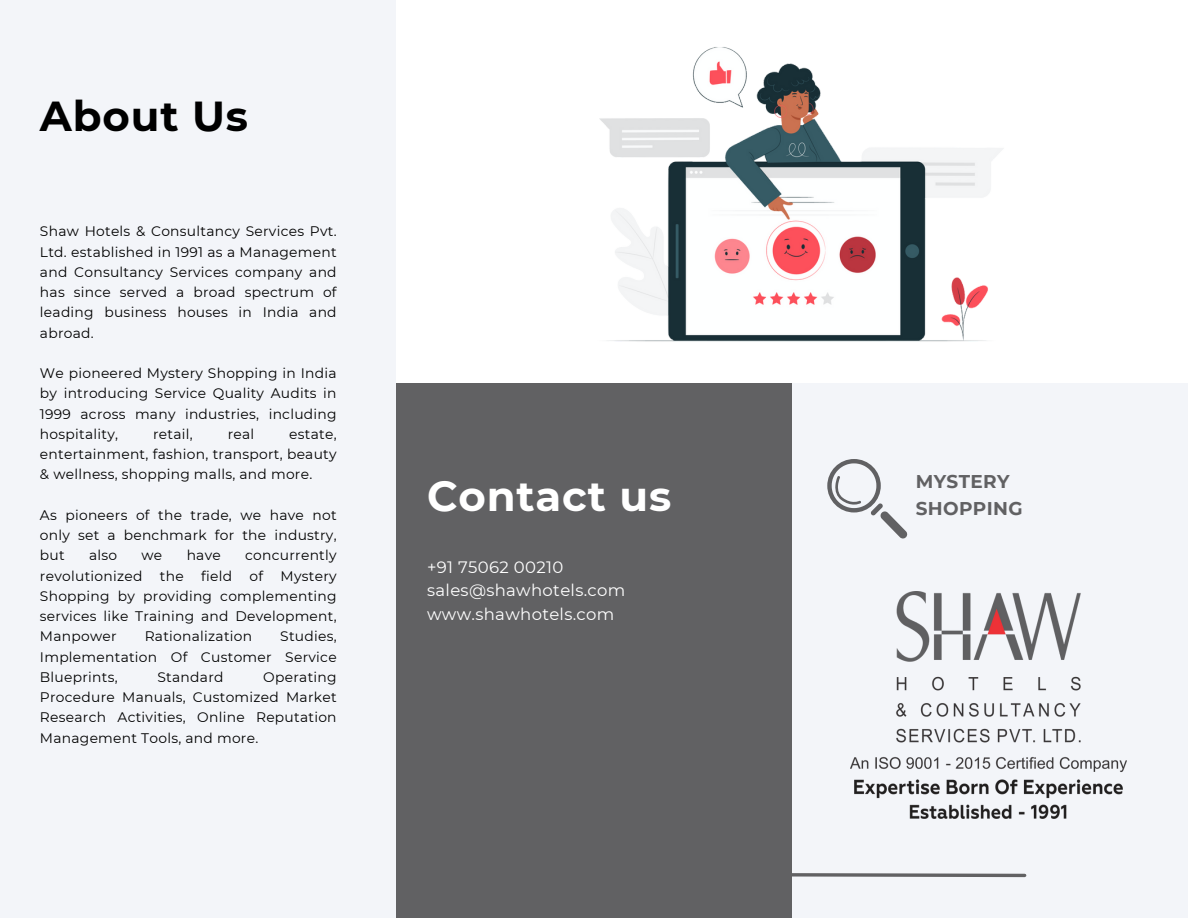
<style>
.page{position:relative;width:1188px;height:918px;background:#f3f5f9}
.page>*{position:absolute;margin:0;border:0;box-sizing:border-box;transform-origin:0 0}
.t1{font:700 41.85px "Montserrat";letter-spacing:.02em;color:#fff}
.t2{font:700 41.85px "Montserrat";letter-spacing:.02em;color:#000}
.t3{font:700 18.45px "Montserrat";letter-spacing:.02em;color:#616163}
.t4{font:16.5px "Montserrat";letter-spacing:.02em;color:#fff}
.t5{font:13.8px/20.2px "Montserrat";letter-spacing:.02em;color:#000;text-align:justify}
</style>
<div class="page">
<div style="left:396px;top:0;width:396px;height:918px;background:#616163"></div>
<svg style="left:792px;top:873px;width:235px;height:5px"></svg>
<img style="left:850px;top:591px;width:276px;height:227px">
<div style="left:396px;top:0;width:792px;height:383px;background:#fff"></div>
<img style="left:599px;top:47px;width:404px;height:295px">
<svg style="left:827px;top:459px;width:80px;height:79px"></svg>
<p class="t2" style="left:40px;top:90px;width:210px">About Us</p>
<p class="t5" style="left:40px;top:221px;width:298px">Shaw Hotels &amp; Consultancy Services Pvt.<br>Ltd. established in 1991 as a Management and Consultancy Services company and has since served a broad spectrum of leading business houses in India and abroad.</p>
<p class="t5" style="left:40px;top:363px;width:298px">We pioneered Mystery Shopping in India by introducing Service Quality Audits in 1999 across many industries, including hospitality,</p>
<p class="t5" style="left:153px;top:424px;width:41px">retail,</p>
<p class="t5" style="left:228px;top:424px;width:28px">real</p>
<p class="t5" style="left:40px;top:424px;width:298px;text-indent:249px">estate, entertainment, fashion, transport, beauty &amp; wellness, shopping malls, and more.</p>
<p class="t5" style="left:40px;top:505px;width:298px">As pioneers of the trade, we have not only set a benchmark for the industry, but</p>
<p class="t5" style="left:89px;top:545px;width:30px">also</p>
<p class="t5" style="left:142px;top:545px;width:22px">we</p>
<p class="t5" style="left:187px;top:545px;width:36px">have</p>
<p class="t5" style="left:245px;top:545px;width:93px">concurrently</p>
<p class="t5" style="left:40px;top:566px;width:104px">revolutionized</p>
<p class="t5" style="left:160px;top:566px;width:25px">the</p>
<p class="t5" style="left:201px;top:566px;width:32px">field</p>
<p class="t5" style="left:250px;top:566px;width:15px">of</p>
<p class="t5" style="left:40px;top:566px;width:298px;text-indent:241px">Mystery Shopping by providing complementing services like Training and Development, Manpower</p>
<p class="t5" style="left:40px;top:626px;width:298px;text-indent:240px">Studies, Implementation Of Customer Service Blueprints,</p>
<p class="t5" style="left:145px;top:626px;width:109px">Rationalization</p>
<p class="t5" style="left:40px;top:667px;width:298px;text-indent:223px">Operating Procedure Manuals, Customized Market Research Activities, Online Reputation Management Tools, and more.</p>
<p class="t5" style="left:158px;top:667px;width:67px">Standard</p>
<p class="t1" style="left:427px;top:470px;width:246px">Contact us</p>
<p class="t3" style="left:916px;top:470px;width:95px">MYSTERY</p>
<p class="t3" style="left:916px;top:497px;width:108px">SHOPPING</p>
<p class="t4" style="left:427px;top:557px;width:138px">+91 75062 00210</p>
<p class="t4" style="left:427px;top:580px;width:200px">sales@shawhotels.com</p>
<p class="t4" style="left:427px;top:604px;width:189px">www.shawhotels.com</p>
</div>
